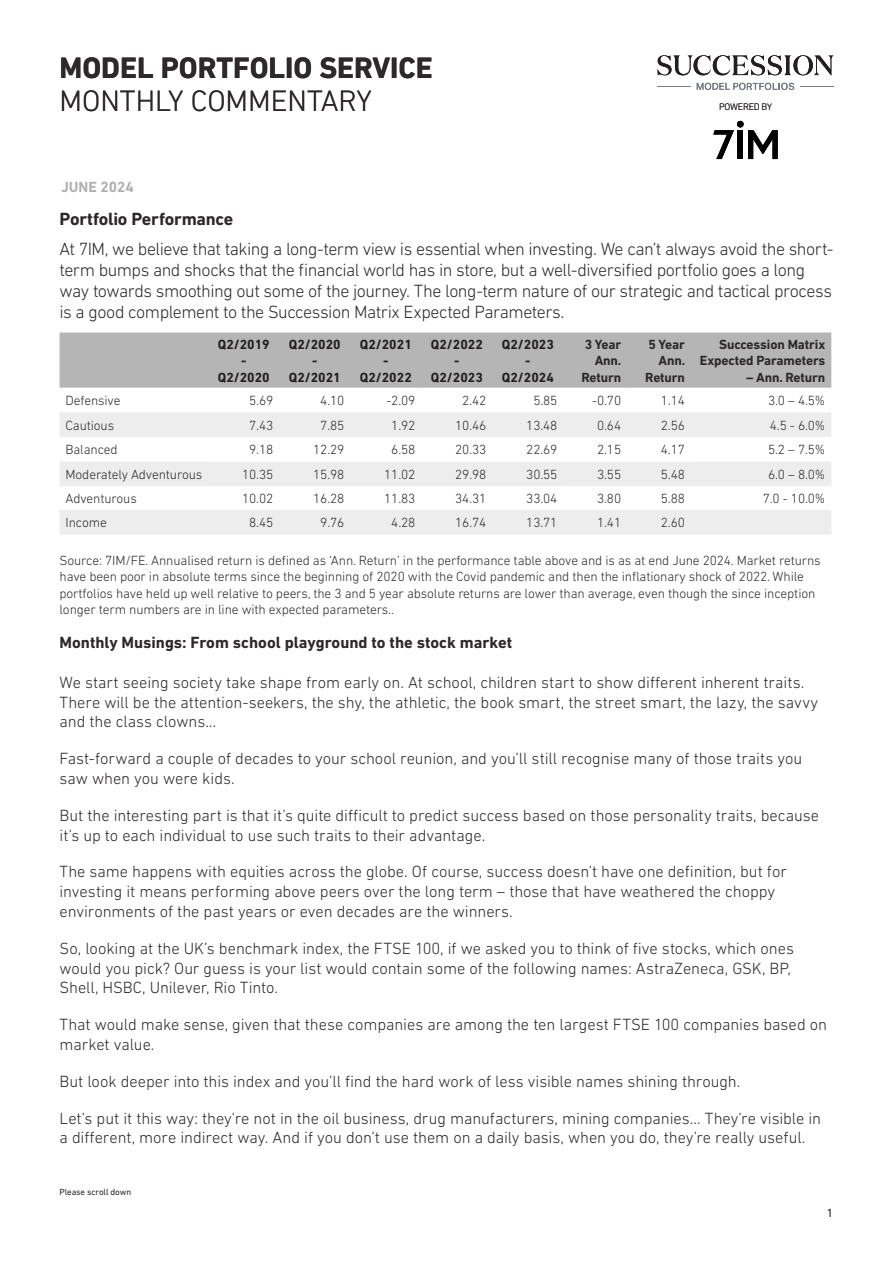
<style>
.page{position:relative;width:893px;height:1263px;background:#fff}
.page>*{position:absolute;margin:0;border:0;box-sizing:border-box;transform-origin:0 0}
.Header_Title_Bold_20_22{font:700 30px "DIN Next LT Pro";color:#2d292a}
.Header_Title_Light_20_22{font:300 30px "DIN Next LT Pro";color:#2d292a}
.Content_Body_Light_11_13{font:300 18px/21px "DIN Next LT Pro";letter-spacing:-.03em;color:#2d292a}
.Content_H1_Bold_12_14{font:700 18px "DIN Next LT Pro";letter-spacing:-.015em;color:#2d292a}
.Content_Body_Light_11_13-2{font:300 16.5px/19.8px "DIN Next LT Pro";letter-spacing:-.005em;color:#2d292a}
.Content_Body_Light_11_13-3{font:700 16.5px "DIN Next LT Pro";color:#2d292a}
.Introduction_Date_Bold_10_12{font:700 15px "DIN Next LT Pro";color:#b1b1b2}
.Content_Body_Light_11_13-4{font:300 13.5px/16.5px "DIN Next LT Pro";letter-spacing:-.01em;color:#2d292a}
.Table_Numbers_Right_9_11{font:300 13.5px "DIN Next LT Pro";letter-spacing:-.01em;color:#2d292a}
.t1{font:700 13.5px/16.5px "DIN Next LT Pro";color:#231f20;text-align:center}
.Table_H1_Right_Bold_9_11{font:700 13.5px/16.5px "DIN Next LT Pro";letter-spacing:-.01em;color:#2d292a;text-align:right}
.Table_Body_Light_9_11{font:300 13.5px "DIN Next LT Pro";letter-spacing:-.01em;color:#2d292a}
.t2{font:12px "DIN Next LT Pro";color:#231f20}
.t3{font:300 9.6px "DIN Next LT Pro";letter-spacing:-.025em;color:#231f20}
.Footer_Reg_Address_Regular_6_8{font:9px "DIN Next LT Pro";letter-spacing:-.01em;color:#2d292a}
</style>
<div class="page">
<svg style="left:657px;top:55px;width:176px;height:20px"></svg>
<svg style="left:697px;top:83px;width:97px;height:7px"></svg>
<hr style="left:657px;top:86px;width:34px;height:1px;background:#787d83">
<hr style="left:800px;top:86px;width:33px;height:1px;background:#787d83">
<svg style="left:748px;top:130px;width:30px;height:29px"></svg>
<svg style="left:713px;top:130px;width:21px;height:29px"></svg>
<div style="left:737px;top:121px;width:7px;height:7px;background:#000001;border-radius:50%"></div>
<div style="left:738px;top:130px;width:5px;height:29px;background:#000001"></div>
<div style="left:60px;top:332px;width:771px;height:56px;background:#b5b5b6"></div>
<svg style="left:60px;top:412px;width:771px;height:123px;fill:#ededee"></svg>
<svg style="left:208px;top:437px;width:483px;height:73px"></svg>
<p class="Header_Title_Bold_20_22" style="left:60px;top:50px;width:375px">MODEL PORTFOLIO SERVICE</p>
<p class="Header_Title_Light_20_22" style="left:60px;top:83px;width:314px">MONTHLY COMMENTARY</p>
<p class="Introduction_Date_Bold_10_12" style="left:61px;top:179px;width:74px">JUNE 2024</p>
<p class="t3" style="left:719px;top:101px;width:54px">POWERED BY</p>
<p class="Content_H1_Bold_12_14" style="left:60px;top:209px;width:175px">Portfolio Performance</p>
<p class="Content_Body_Light_11_13" style="left:60px;top:238px;width:775px">At 7IM, we believe that taking a long-term view is essential when investing. We can’t always avoid the short&shy;term bumps and shocks that the financial world has in store, but a well-diversified portfolio goes a long way towards smoothing out some of the journey. The long-term nature of our strategic and tactical process is a good complement to the Succession Matrix Expected Parameters.</p>
<p class="t1" style="left:218px;top:336px;width:53px">Q2/2019 -<br>Q2/2020</p>
<p class="t1" style="left:289px;top:336px;width:53px">Q2/2020 -<br>Q2/2021</p>
<p class="t1" style="left:360px;top:336px;width:53px">Q2/2021 -<br>Q2/2022</p>
<p class="t1" style="left:431px;top:336px;width:53px">Q2/2022 -<br>Q2/2023</p>
<p class="t1" style="left:502px;top:336px;width:53px">Q2/2023 -<br>Q2/2024</p>
<p class="Table_H1_Right_Bold_9_11" style="left:581px;top:336px;width:42px">3 Year<br>Ann.<br>Return</p>
<p class="Table_H1_Right_Bold_9_11" style="left:645px;top:336px;width:42px">5 Year<br>Ann.<br>Return</p>
<p class="Table_H1_Right_Bold_9_11" style="left:700px;top:336px;width:127px">Succession Matrix<br>Expected Parameters</p>
<p class="Table_H1_Right_Bold_9_11" style="left:746px;top:369px;width:81px">– Ann. Return</p>
<p class="Table_Body_Light_9_11" style="left:66px;top:393px;width:57px">Defensive</p>
<p class="Table_Numbers_Right_9_11" style="left:249px;top:393px;width:26px">5.69</p>
<p class="Table_Numbers_Right_9_11" style="left:320px;top:393px;width:26px">4.10</p>
<p class="Table_Numbers_Right_9_11" style="left:386px;top:393px;width:31px">-2.09</p>
<p class="Table_Numbers_Right_9_11" style="left:462px;top:393px;width:26px">2.42</p>
<p class="Table_Numbers_Right_9_11" style="left:533px;top:393px;width:26px">5.85</p>
<p class="Table_Numbers_Right_9_11" style="left:592px;top:393px;width:31px">-0.70</p>
<p class="Table_Numbers_Right_9_11" style="left:661px;top:393px;width:26px">1.14</p>
<p class="Table_Numbers_Right_9_11" style="left:768px;top:393px;width:59px">3.0 – 4.5%</p>
<p class="Table_Body_Light_9_11" style="left:66px;top:417px;width:50px">Cautious</p>
<p class="Table_Numbers_Right_9_11" style="left:249px;top:417px;width:26px">7.43</p>
<p class="Table_Numbers_Right_9_11" style="left:320px;top:417px;width:26px">7.85</p>
<p class="Table_Numbers_Right_9_11" style="left:391px;top:417px;width:26px">1.92</p>
<p class="Table_Numbers_Right_9_11" style="left:455px;top:417px;width:33px">10.46</p>
<p class="Table_Numbers_Right_9_11" style="left:526px;top:417px;width:33px">13.48</p>
<p class="Table_Numbers_Right_9_11" style="left:597px;top:417px;width:26px">0.64</p>
<p class="Table_Numbers_Right_9_11" style="left:661px;top:417px;width:26px">2.56</p>
<p class="Table_Numbers_Right_9_11" style="left:770px;top:417px;width:57px">4.5 - 6.0%</p>
<p class="Table_Body_Light_9_11" style="left:66px;top:442px;width:54px">Balanced</p>
<p class="Table_Numbers_Right_9_11" style="left:249px;top:442px;width:26px">9.18</p>
<p class="Table_Numbers_Right_9_11" style="left:313px;top:442px;width:33px">12.29</p>
<p class="Table_Numbers_Right_9_11" style="left:391px;top:442px;width:26px">6.58</p>
<p class="Table_Numbers_Right_9_11" style="left:455px;top:442px;width:33px">20.33</p>
<p class="Table_Numbers_Right_9_11" style="left:526px;top:442px;width:33px">22.69</p>
<p class="Table_Numbers_Right_9_11" style="left:597px;top:442px;width:26px">2.15</p>
<p class="Table_Numbers_Right_9_11" style="left:661px;top:442px;width:26px">4.17</p>
<p class="Table_Numbers_Right_9_11" style="left:768px;top:442px;width:59px">5.2 – 7.5%</p>
<p class="Table_Body_Light_9_11" style="left:66px;top:467px;width:138px">Moderately Adventurous</p>
<p class="Table_Numbers_Right_9_11" style="left:242px;top:467px;width:33px">10.35</p>
<p class="Table_Numbers_Right_9_11" style="left:313px;top:467px;width:33px">15.98</p>
<p class="Table_Numbers_Right_9_11" style="left:384px;top:467px;width:33px">11.02</p>
<p class="Table_Numbers_Right_9_11" style="left:455px;top:467px;width:33px">29.98</p>
<p class="Table_Numbers_Right_9_11" style="left:526px;top:467px;width:33px">30.55</p>
<p class="Table_Numbers_Right_9_11" style="left:597px;top:467px;width:26px">3.55</p>
<p class="Table_Numbers_Right_9_11" style="left:661px;top:467px;width:26px">5.48</p>
<p class="Table_Numbers_Right_9_11" style="left:768px;top:467px;width:59px">6.0 – 8.0%</p>
<p class="Table_Body_Light_9_11" style="left:66px;top:491px;width:73px">Adventurous</p>
<p class="Table_Numbers_Right_9_11" style="left:242px;top:491px;width:33px">10.02</p>
<p class="Table_Numbers_Right_9_11" style="left:313px;top:491px;width:33px">16.28</p>
<p class="Table_Numbers_Right_9_11" style="left:384px;top:491px;width:33px">11.83</p>
<p class="Table_Numbers_Right_9_11" style="left:455px;top:491px;width:33px">34.31</p>
<p class="Table_Numbers_Right_9_11" style="left:526px;top:491px;width:33px">33.04</p>
<p class="Table_Numbers_Right_9_11" style="left:597px;top:491px;width:26px">3.80</p>
<p class="Table_Numbers_Right_9_11" style="left:661px;top:491px;width:26px">5.88</p>
<p class="Table_Numbers_Right_9_11" style="left:763px;top:491px;width:64px">7.0 - 10.0%</p>
<p class="Table_Body_Light_9_11" style="left:66px;top:515px;width:43px">Income</p>
<p class="Table_Numbers_Right_9_11" style="left:249px;top:515px;width:26px">8.45</p>
<p class="Table_Numbers_Right_9_11" style="left:320px;top:515px;width:26px">9.76</p>
<p class="Table_Numbers_Right_9_11" style="left:391px;top:515px;width:26px">4.28</p>
<p class="Table_Numbers_Right_9_11" style="left:455px;top:515px;width:33px">16.74</p>
<p class="Table_Numbers_Right_9_11" style="left:526px;top:515px;width:33px">13.71</p>
<p class="Table_Numbers_Right_9_11" style="left:597px;top:515px;width:26px">1.41</p>
<p class="Table_Numbers_Right_9_11" style="left:661px;top:515px;width:26px">2.60</p>
<p class="Content_Body_Light_11_13-4" style="left:60px;top:552px;width:763px">Source: 7IM/FE. Annualised return is defined as ‘Ann. Return’ in the performance table above and is as at end June 2024. Market returns have been poor in absolute terms since the beginning of 2020 with the Covid pandemic and then the inflationary shock of 2022. While portfolios have held up well relative to peers, the 3 and 5 year absolute returns are lower than average, even though the since inception longer term numbers are in line with expected parameters..</p>
<p class="Content_Body_Light_11_13-3" style="left:60px;top:633px;width:454px">Monthly Musings: From school playground to the stock market</p>
<p class="Content_Body_Light_11_13-2" style="left:60px;top:672px;width:760px">We start seeing society take shape from early on. At school, children start to show different inherent traits.<br>There will be the attention-seekers, the shy, the athletic, the book smart, the street smart, the lazy, the savvy and the class clowns…</p>
<p class="Content_Body_Light_11_13-2" style="left:60px;top:748px;width:744px">Fast-forward a couple of decades to your school reunion, and you’ll still recognise many of those traits you saw when you were kids.</p>
<p class="Content_Body_Light_11_13-2" style="left:60px;top:805px;width:761px">But the interesting part is that it’s quite difficult to predict success based on those personality traits, because it’s up to each individual to use such traits to their advantage.</p>
<p class="Content_Body_Light_11_13-2" style="left:60px;top:862px;width:729px">The same happens with equities across the globe. Of course, success doesn’t have one definition, but for investing it means performing above peers over the long term – those that have weathered the choppy environments of the past years or even decades are the winners.</p>
<p class="Content_Body_Light_11_13-2" style="left:60px;top:938px;width:736px">So, looking at the UK’s benchmark index, the FTSE 100, if we asked you to think of five stocks, which ones would you pick? Our guess is your list would contain some of the following names: AstraZeneca, GSK, BP,<br>Shell, HSBC, Unilever, Rio Tinto.</p>
<p class="Content_Body_Light_11_13-2" style="left:60px;top:1014px;width:769px">That would make sense, given that these companies are among the ten largest FTSE 100 companies based on market value.</p>
<p class="Content_Body_Light_11_13-2" style="left:60px;top:1071px;width:682px">But look deeper into this index and you’ll find the hard work of less visible names shining through.</p>
<p class="Content_Body_Light_11_13-2" style="left:60px;top:1108px;width:763px">Let’s put it this way: they’re not in the oil business, drug manufacturers, mining companies… They’re visible in a different, more indirect way. And if you don’t use them on a daily basis, when you do, they’re really useful.</p>
<p class="Footer_Reg_Address_Regular_6_8" style="left:60px;top:1186px;width:73px">Please scroll down</p>
<p class="t2" style="left:827px;top:1206px;width:8px">1</p>
</div>
